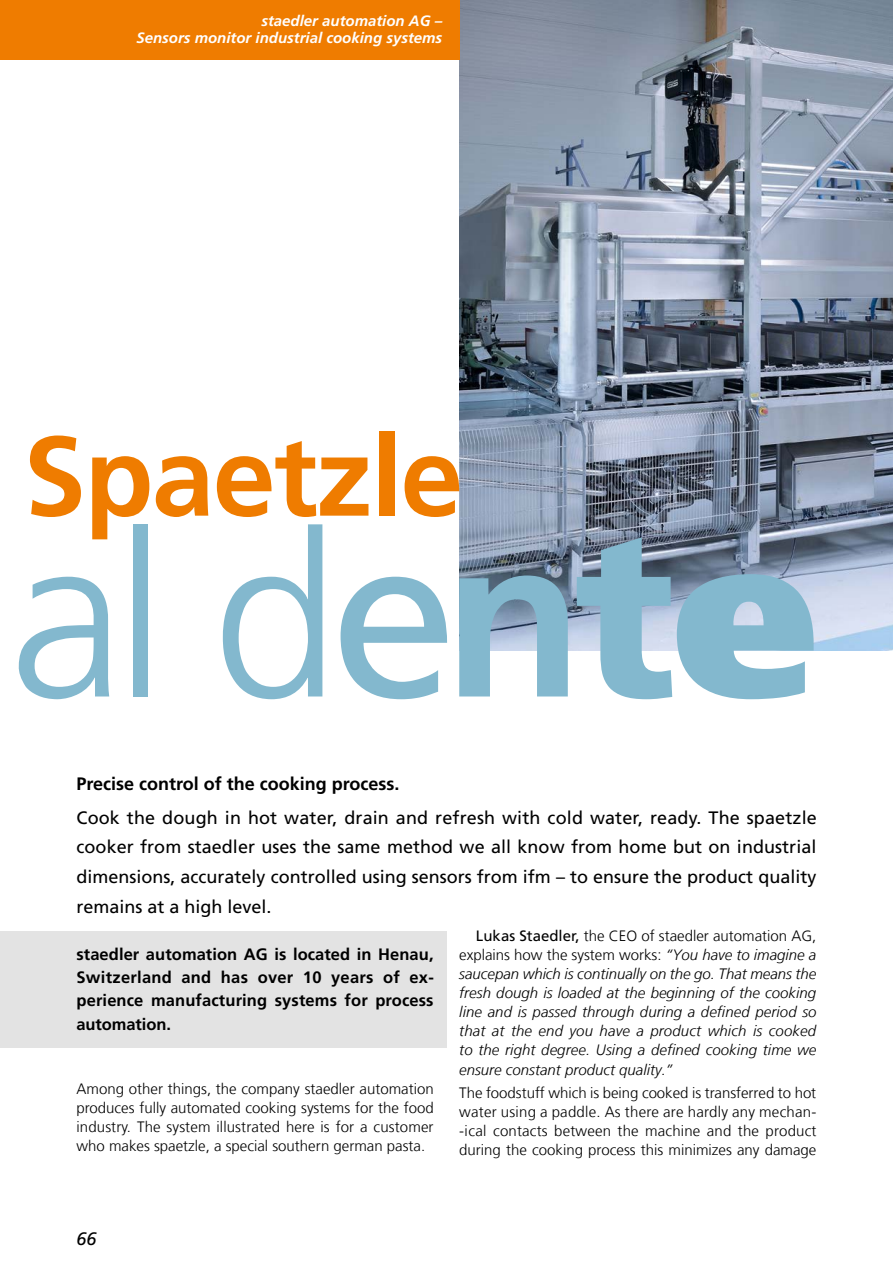
<style>
.page{position:relative;width:893px;height:1263px;background:#fff}
.page>*{position:absolute;margin:0;border:0;box-sizing:border-box;transform-origin:0 0}
.t1{font:300 229.5px "Frutiger LT Com";color:#83b8ce}
.Headline_individuell{font:700 112.8px "Frutiger LT Com";letter-spacing:-.015em;color:#ef7c00}
.Einleitung{font:18px/29.7px "Frutiger LT Com";color:#000;text-align:justify}
.Einleitung_subheadli{font:700 18px "Frutiger LT Com";color:#000}
.t2{font:italic 18px "Frutiger LT Com";color:#000}
.Boxtext_grau{font:700 16.5px/23.4px "Frutiger LT Com";letter-spacing:.01em;color:#000;text-align:justify}
.Fließtext_spaltenspa{font:300 15px/19.2px "Frutiger LT Com";color:#000;text-align:justify}
.Fließtext_spaltenspa-2{font:italic 300 15px/19.2px "Frutiger LT Com";color:#000;text-align:justify}
.Boxtext_orange{font:italic 700 15px/17px "Frutiger LT Com";color:#fff;text-align:right}
.s1{font-weight:400}
.s2{font-weight:700}
.s3{font-weight:900}
.s4{font-weight:400;font-style:normal}
.s5{font-style:normal}
</style>
<div class="page">
<img style="left:459px;top:0;width:434px;height:651px">
<div style="left:0;top:931px;width:446px;height:117px;background:#e3e3e3"></div>
<div style="left:0;top:0;width:459px;height:60px;background:#ef7c00"></div>
<p class="Boxtext_orange" style="left:136px;top:13px;width:307px">staedler automation AG –<br>Sensors monitor industrial cooking systems</p>
<p class="Headline_individuell" style="left:23px;top:410px;width:441px">Spaetzle</p>
<p class="t1" style="left:10px;top:484px;width:809px">al d<span class="s1">e</span><span class="s2">n</span><span class="s3">t</span><span class="s3">e</span></p>
<p class="Einleitung_subheadli" style="left:77px;top:773px;width:325px">Precise control of the cooking process.</p>
<p class="Einleitung" style="left:77px;top:802px;width:742px">Cook the dough in hot water, drain and refresh with cold water, ready. The spaetzle cooker from staedler uses the same method we all know from home but on industrial dimensions, accurately controlled using sensors from ifm – to ensure the product quality remains at a high level.</p>
<p class="Boxtext_grau" style="left:77px;top:942px;width:359px">staedler automation AG is located in Henau, Switzerland and has over 10 years of ex&shy;perience manufacturing systems for process automation.</p>
<p class="Fließtext_spaltenspa" style="left:77px;top:1079px;width:359px">Among other things, the company staedler automation produces fully automated cooking systems for the food industry. The system illustrated here is for a customer who makes spaetzle, a special southern german pasta.</p>
<p class="Fließtext_spaltenspa-2" style="left:459px;top:926px;width:359px;text-indent:17px"><span class="s4">Lukas Staedler,</span> <span class="s5">the CEO of staedler automation AG, explains how the system works:</span> “You have to imagine a saucepan which is continually on the go. That means the fresh dough is loaded at the beginning of the cooking line and is passed through during a defined period so that at the end you have a product which is cooked to the right degree. Using a defined cooking time we ensure constant product quality.”</p>
<p class="Fließtext_spaltenspa" style="left:459px;top:1083px;width:359px">The foodstuff which is being cooked is transferred to hot water using a paddle. As there are hardly any mechan--ical contacts between the machine and the product during the cooking process this minimizes any damage</p>
<p class="t2" style="left:77px;top:1228px;width:22px">66</p>
</div>
